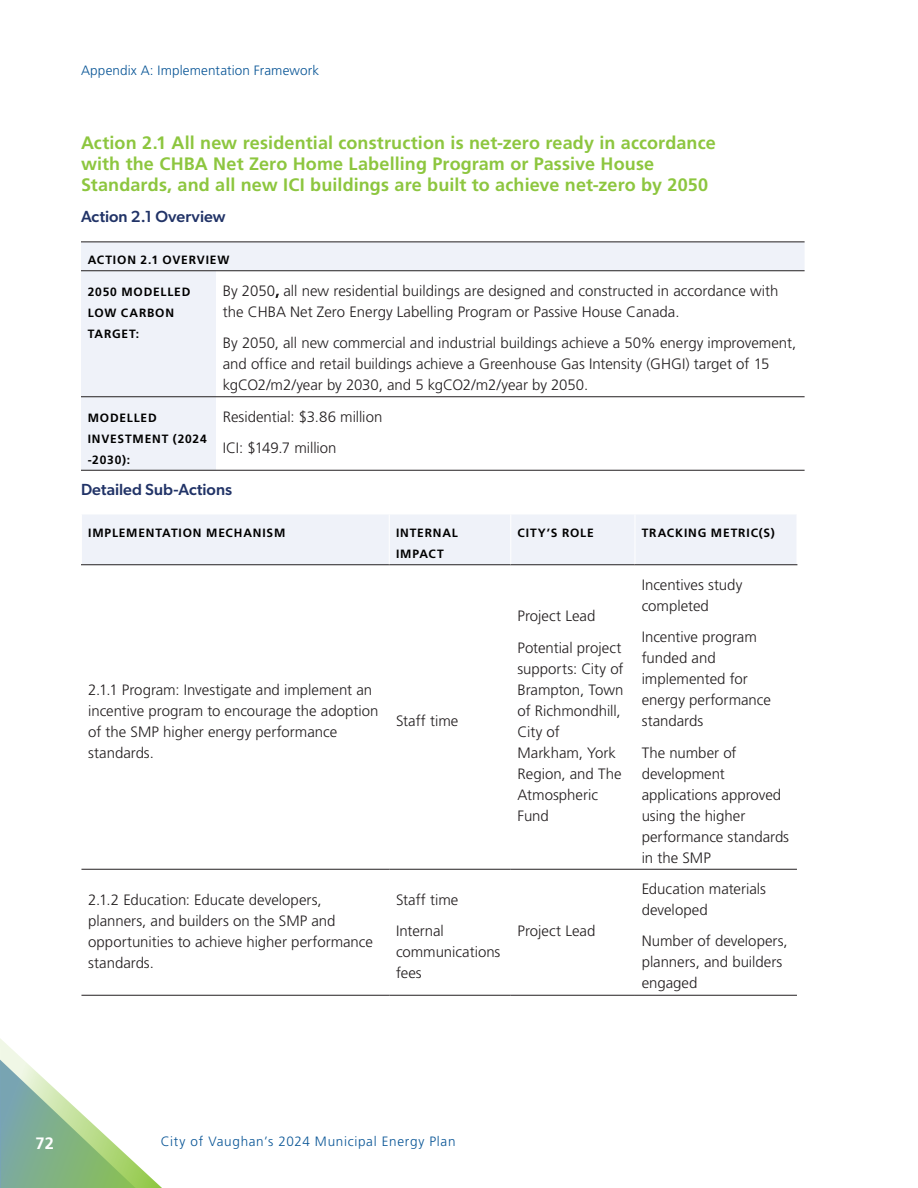
<style>
.page{position:relative;width:918px;height:1188px;background:#fff}
.page>*{position:absolute;margin:0;border:0;box-sizing:border-box;transform-origin:0 0}
.t1{font:700 18px/21px "Frutiger LT Std";letter-spacing:.01em;color:#8dc63f}
.t2{font:700 16.5px "Frutiger LT Std";color:#fff}
.Body_bold{font:500 16.2px "Gibson";letter-spacing:.005em;color:#213367}
.Body{font:300 15px/21px "Frutiger LT Std";color:#231f20}
.t3{font:300 13.5px "Frutiger LT Std";letter-spacing:.05em;color:#095596}
.t4{font:300 13.5px "Frutiger LT Std";letter-spacing:.02em;color:#095596}
.Table_-_Heading__L{font:700 12px/21px "Frutiger LT Std";letter-spacing:.07em;color:#000}
</style>
<div class="page">
<svg style="left:0;top:1038px;width:162px;height:150px"></svg>
<div style="left:81px;top:243px;width:723px;height:227px;background:#eff2f9"></div>
<svg style="left:216px;top:271px;width:589px;height:199px"></svg>
<hr style="left:81px;top:242px;width:135px;height:1px;background:#231f20">
<hr style="left:216px;top:242px;width:589px;height:1px;background:#231f20">
<hr style="left:81px;top:270px;width:135px;height:1px;background:#231f20">
<hr style="left:216px;top:270px;width:589px;height:1px;background:#231f20">
<hr style="left:81px;top:396px;width:135px;height:1px;background:#231f20">
<hr style="left:81px;top:470px;width:135px;height:1px;background:#231f20">
<hr style="left:216px;top:396px;width:589px;height:1px;background:#231f20">
<hr style="left:216px;top:470px;width:589px;height:1px;background:#231f20">
<div style="left:82px;top:515px;width:714px;height:49px;background:#eff2f9"></div>
<svg style="left:81px;top:565px;width:716px;height:430px"></svg>
<hr style="left:81px;top:564px;width:308px;height:1px;background:#231f20">
<hr style="left:389px;top:514px;width:1px;height:50px;background:#fff">
<hr style="left:389px;top:564px;width:122px;height:1px;background:#231f20">
<hr style="left:510px;top:514px;width:1px;height:50px;background:#fff">
<hr style="left:511px;top:564px;width:124px;height:1px;background:#231f20">
<hr style="left:634px;top:514px;width:1px;height:50px;background:#fff">
<hr style="left:635px;top:564px;width:162px;height:1px;background:#231f20">
<hr style="left:81px;top:869px;width:308px;height:1px;background:#231f20">
<hr style="left:389px;top:869px;width:122px;height:1px;background:#231f20">
<hr style="left:511px;top:869px;width:124px;height:1px;background:#231f20">
<hr style="left:635px;top:869px;width:162px;height:1px;background:#231f20">
<hr style="left:81px;top:995px;width:308px;height:1px;background:#231f20">
<hr style="left:389px;top:995px;width:122px;height:1px;background:#231f20">
<hr style="left:511px;top:995px;width:124px;height:1px;background:#231f20">
<hr style="left:635px;top:995px;width:162px;height:1px;background:#231f20">
<p class="t4" style="left:81px;top:63px;width:240px">Appendix A: Implementation Framework</p>
<h4 class="t1" style="left:81px;top:132px;width:636px">Action 2.1 All new residential construction is net-zero ready in accordance with the CHBA Net Zero Home Labelling Program or Passive House<br>Standards, and all new ICI buildings are built to achieve net-zero by 2050</h4>
<p class="Body_bold" style="left:81px;top:207px;width:146px">Action 2.1 Overview</p>
<p class="Table_-_Heading__L" style="left:88px;top:249px;width:143px">ACTION 2.1 OVERVIEW</p>
<p class="Table_-_Heading__L" style="left:88px;top:281px;width:104px">2050 MODELLED<br>LOW CARBON<br>TARGET:</p>
<p class="Body" style="left:223px;top:280px;width:557px">By 2050, all new residential buildings are designed and constructed in accordance with the CHBA Net Zero Energy Labelling Program or Passive House Canada.</p>
<p class="Body" style="left:223px;top:333px;width:575px">By 2050, all new commercial and industrial buildings achieve a 50% energy improvement, and office and retail buildings achieve a Greenhouse Gas Intensity (GHGI) target of 15 kgCO2/m2/year by 2030, and 5 kgCO2/m2/year by 2050.</p>
<p class="Table_-_Heading__L" style="left:88px;top:407px;width:121px">MODELLED<br>INVESTMENT (2024 -2030):</p>
<p class="Body" style="left:223px;top:406px;width:161px">Residential: $3.86 million</p>
<p class="Body" style="left:223px;top:438px;width:115px">ICI: $149.7 million</p>
<p class="Body_bold" style="left:81px;top:480px;width:153px">Detailed Sub-Actions</p>
<p class="Table_-_Heading__L" style="left:88px;top:522px;width:199px">IMPLEMENTATION MECHANISM</p>
<p class="Table_-_Heading__L" style="left:396px;top:522px;width:63px">INTERNAL<br>IMPACT</p>
<p class="Table_-_Heading__L" style="left:518px;top:522px;width:78px">CITY’S ROLE</p>
<p class="Table_-_Heading__L" style="left:642px;top:522px;width:135px">TRACKING METRIC(S)</p>
<p class="Body" style="left:88px;top:679px;width:292px">2.1.1 Program: Investigate and implement an incentive program to encourage the adoption of the SMP higher energy performance standards.</p>
<p class="Body" style="left:396px;top:711px;width:64px">Staff time</p>
<p class="Body" style="left:518px;top:606px;width:79px">Project Lead</p>
<p class="Body" style="left:518px;top:637px;width:108px">Potential project supports: City of<br>Brampton, Town of Richmondhill,<br>City of<br>Markham, York<br>Region, and The<br>Atmospheric<br>Fund</p>
<p class="Body" style="left:88px;top:889px;width:286px">2.1.2 Education: Educate developers, planners, and builders on the SMP and opportunities to achieve higher performance standards.</p>
<p class="Body" style="left:396px;top:889px;width:64px">Staff time</p>
<p class="Body" style="left:396px;top:921px;width:106px">Internal communications fees</p>
<p class="Body" style="left:518px;top:921px;width:79px">Project Lead</p>
<p class="Body" style="left:642px;top:574px;width:102px">Incentives study completed</p>
<p class="Body" style="left:642px;top:627px;width:131px">Incentive program funded and implemented for energy performance standards</p>
<p class="Body" style="left:642px;top:742px;width:149px">The number of development applications approved using the higher performance standards in the SMP</p>
<p class="Body" style="left:642px;top:879px;width:126px">Education materials developed</p>
<p class="Body" style="left:642px;top:931px;width:148px">Number of developers, planners, and builders engaged</p>
<p class="t2" style="left:36px;top:1133px;width:20px">72</p>
<p class="t3" style="left:161px;top:1134px;width:296px">City of Vaughan’s 2024 Municipal Energy Plan</p>
</div>
